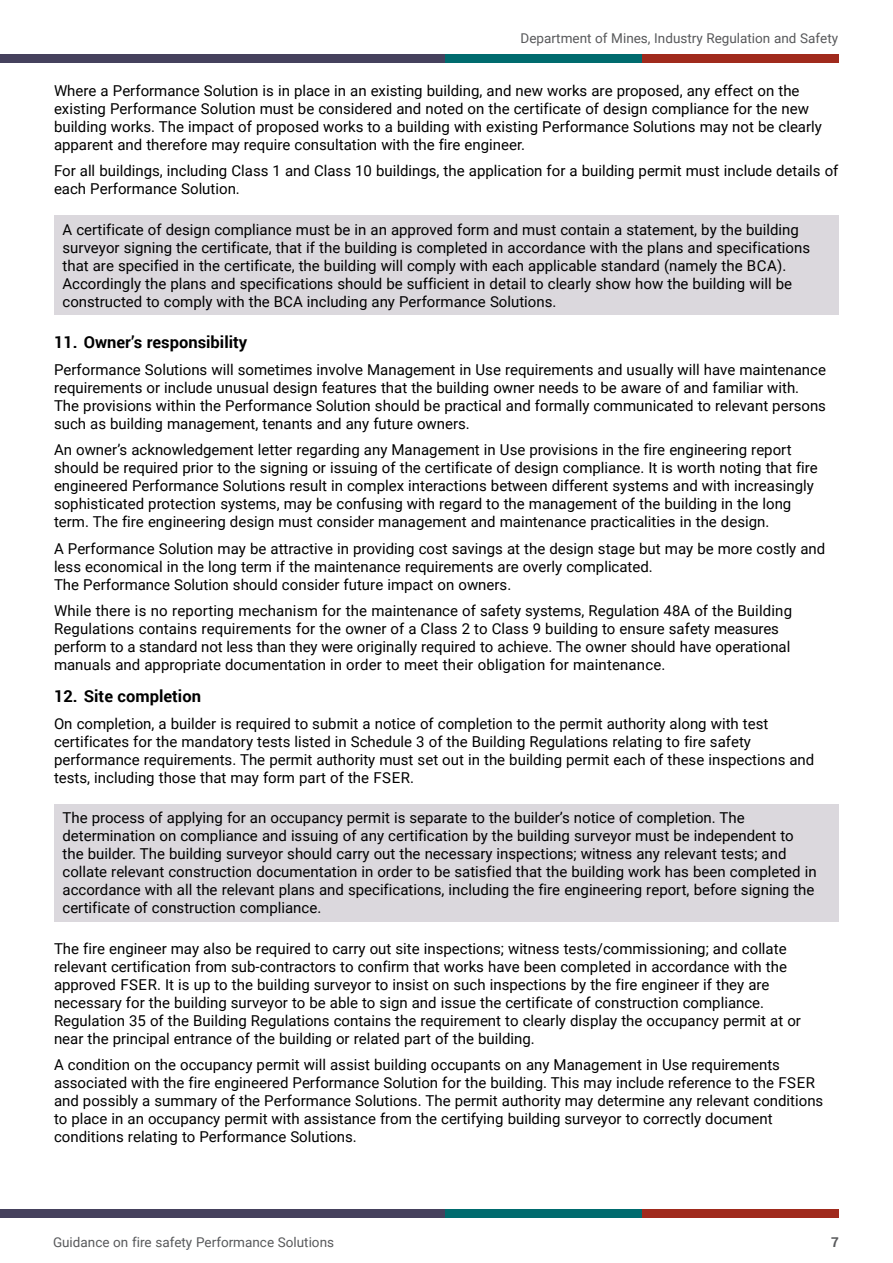
<style>
.page{position:relative;width:893px;height:1263px;background:#fff}
.page>*{position:absolute;margin:0;border:0;box-sizing:border-box;transform-origin:0 0}
.t1{font:700 16.5px "Roboto";color:#000}
.Main_Text_10_12{font:15px/18px "Roboto";color:#000}
.t2{font:13.5px "Roboto";color:#58595b}
.t3{font:700 13.5px "Roboto";color:#58595b}
</style>
<div class="page">
<div style="left:0;top:1209px;width:446px;height:8px;background:#45415d"></div>
<div style="left:0;top:54px;width:446px;height:9px;background:#45415d"></div>
<div style="left:642px;top:1209px;width:196px;height:8px;background:#a02a1d"></div>
<div style="left:642px;top:54px;width:196px;height:9px;background:#a02a1d"></div>
<div style="left:446px;top:1209px;width:196px;height:8px;background:#006b6e"></div>
<div style="left:446px;top:54px;width:196px;height:9px;background:#006b6e"></div>
<div style="left:54px;top:215px;width:785px;height:100px;background:#dbd8dd"></div>
<div style="left:54px;top:804px;width:785px;height:118px;background:#dbd8dd"></div>
<p class="t2" style="left:520px;top:28px;width:319px">Department of Mines, Industry Regulation and Safety</p>
<p class="Main_Text_10_12" style="left:54px;top:81px;width:769px">Where a Performance Solution is in place in an existing building, and new works are proposed, any effect on the existing Performance Solution must be considered and noted on the certificate of design compliance for the new building works. The impact of proposed works to a building with existing Performance Solutions may not be clearly apparent and therefore may require consultation with the fire engineer.</p>
<p class="Main_Text_10_12" style="left:54px;top:161px;width:786px">For all buildings, including Class 1 and Class 10 buildings, the application for a building permit must include details of each Performance Solution.</p>
<p class="Main_Text_10_12" style="left:63px;top:220px;width:749px">A certificate of design compliance must be in an approved form and must contain a statement, by the building surveyor signing the certificate, that if the building is completed in accordance with the plans and specifications that are specified in the certificate, the building will comply with each applicable standard (namely the BCA).<br>Accordingly the plans and specifications should be sufficient in detail to clearly show how the building will be constructed to comply with the BCA including any Performance Solutions.</p>
<p class="t1" style="left:54px;top:331px;width:195px">11. Owner’s responsibility</p>
<p class="Main_Text_10_12" style="left:54px;top:360px;width:773px">Performance Solutions will sometimes involve Management in Use requirements and usually will have maintenance requirements or include unusual design features that the building owner needs to be aware of and familiar with.<br>The provisions within the Performance Solution should be practical and formally communicated to relevant persons such as building management, tenants and any future owners.</p>
<p class="Main_Text_10_12" style="left:54px;top:440px;width:765px">An owner’s acknowledgement letter regarding any Management in Use provisions in the fire engineering report should be required prior to the signing or issuing of the certificate of design compliance. It is worth noting that fire engineered Performance Solutions result in complex interactions between different systems and with increasingly sophisticated protection systems, may be confusing with regard to the management of the building in the long term. The fire engineering design must consider management and maintenance practicalities in the design.</p>
<p class="Main_Text_10_12" style="left:54px;top:539px;width:773px">A Performance Solution may be attractive in providing cost savings at the design stage but may be more costly and less economical in the long term if the maintenance requirements are overly complicated.<br>The Performance Solution should consider future impact on owners.</p>
<p class="Main_Text_10_12" style="left:54px;top:601px;width:740px">While there is no reporting mechanism for the maintenance of safety systems, Regulation 48A of the Building Regulations contains requirements for the owner of a Class 2 to Class 9 building to ensure safety measures perform to a standard not less than they were originally required to achieve. The owner should have operational manuals and appropriate documentation in order to meet their obligation for maintenance.</p>
<p class="t1" style="left:54px;top:685px;width:148px">12. Site completion</p>
<p class="Main_Text_10_12" style="left:54px;top:714px;width:762px">On completion, a builder is required to submit a notice of completion to the permit authority along with test certificates for the mandatory tests listed in Schedule 3 of the Building Regulations relating to fire safety performance requirements. The permit authority must set out in the building permit each of these inspections and tests, including those that may form part of the FSER.</p>
<p class="Main_Text_10_12" style="left:63px;top:808px;width:756px">The process of applying for an occupancy permit is separate to the builder’s notice of completion. The determination on compliance and issuing of any certification by the building surveyor must be independent to the builder. The building surveyor should carry out the necessary inspections; witness any relevant tests; and collate relevant construction documentation in order to be satisfied that the building work has been completed in accordance with all the relevant plans and specifications, including the fire engineering report, before signing the certificate of construction compliance.</p>
<p class="Main_Text_10_12" style="left:54px;top:939px;width:748px">The fire engineer may also be required to carry out site inspections; witness tests/commissioning; and collate relevant certification from sub-contractors to confirm that works have been completed in accordance with the approved FSER. It is up to the building surveyor to insist on such inspections by the fire engineer if they are necessary for the building surveyor to be able to sign and issue the certificate of construction compliance.<br>Regulation 35 of the Building Regulations contains the requirement to clearly display the occupancy permit at or near the principal entrance of the building or related part of the building.</p>
<p class="Main_Text_10_12" style="left:54px;top:1055px;width:771px">A condition on the occupancy permit will assist building occupants on any Management in Use requirements associated with the fire engineered Performance Solution for the building. This may include reference to the FSER and possibly a summary of the Performance Solutions. The permit authority may determine any relevant conditions to place in an occupancy permit with assistance from the certifying building surveyor to correctly document conditions relating to Performance Solutions.</p>
<p class="t2" style="left:53px;top:1233px;width:283px">Guidance on fire safety Performance Solutions</p>
<p class="t3" style="left:831px;top:1233px;width:9px">7</p>
</div>
